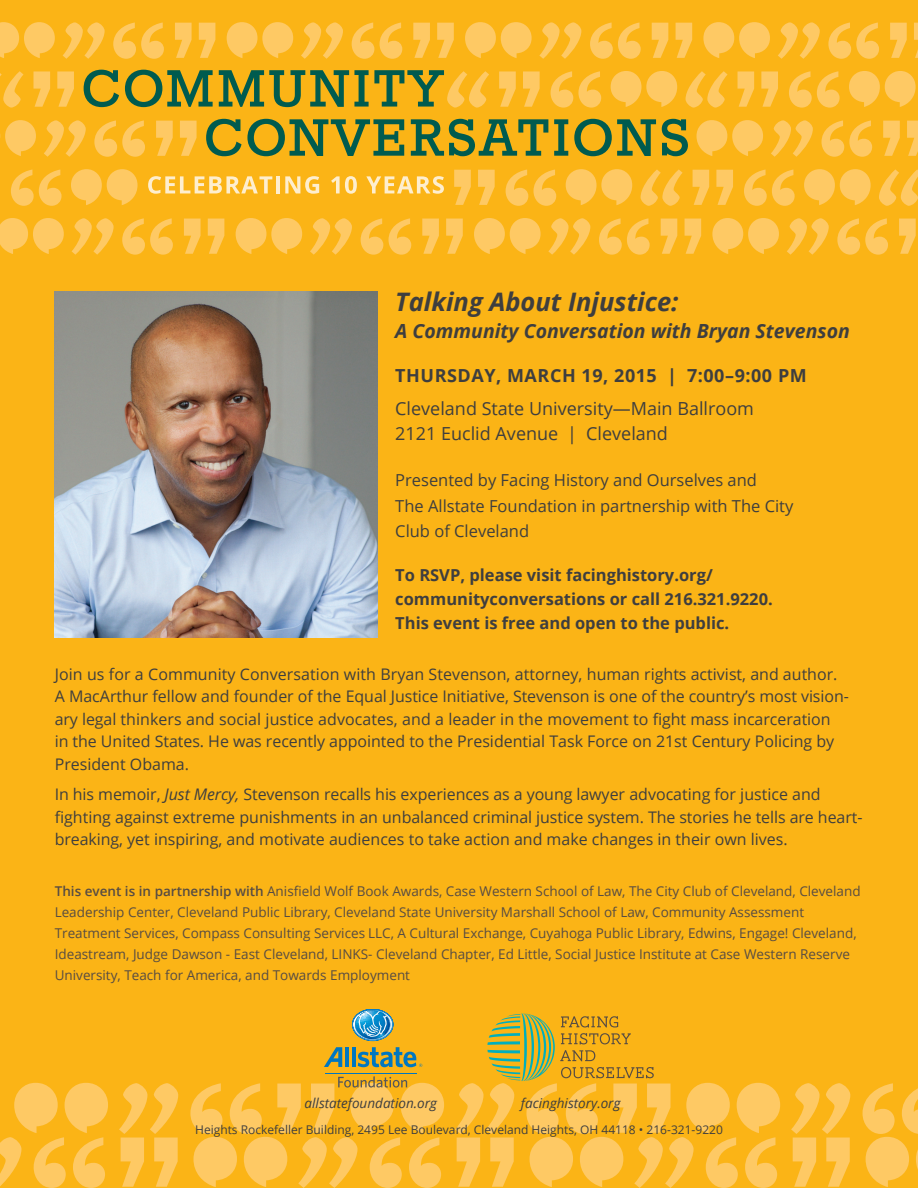
<style>
.page{position:relative;width:918px;height:1188px;background:#fbb416}
.page>*{position:absolute;margin:0;border:0;box-sizing:border-box;transform-origin:0 0}
.t1{font:italic 700 25.5px "Open Sans";color:#3e3e3f}
.t2{font:italic 700 19.5px "Open Sans";color:#3e3e3f}
.t3{font:18px/25.5px "Open Sans";color:#3e3e3f}
.t4{font:700 18px "Open Sans";letter-spacing:.03em;color:#3e3e3f}
.t5{font:700 16.5px/24px "Open Sans";color:#3e3e3f}
.t6{font:16.5px/25.5px "Open Sans";color:#3e3e3f}
.t7{font:16.05px/22.5px "Open Sans";color:#3e3e3f}
.t8{font:13.5px/21px "Open Sans";color:#574c43}
.t9{font:italic 13.5px "Open Sans";color:#3e3e3f}
.t10{font:12px "Open Sans";color:#3e3e3f}
.s1{font-style:italic}
.s2{font-weight:600}
</style>
<div class="page">
<svg style="left:703px;top:22px;width:67px;height:36px"></svg>
<svg style="left:465px;top:22px;width:67px;height:36px"></svg>
<svg style="left:539px;top:22px;width:42px;height:37px"></svg>
<svg style="left:652px;top:23px;width:16px;height:35px"></svg>
<svg style="left:676px;top:23px;width:16px;height:35px"></svg>
<svg style="left:590px;top:22px;width:51px;height:37px"></svg>
<svg style="left:227px;top:22px;width:66px;height:36px"></svg>
<svg style="left:301px;top:22px;width:42px;height:37px"></svg>
<svg style="left:413px;top:23px;width:17px;height:35px"></svg>
<svg style="left:437px;top:23px;width:17px;height:35px"></svg>
<svg style="left:380px;top:22px;width:22px;height:37px"></svg>
<svg style="left:352px;top:22px;width:22px;height:37px"></svg>
<svg style="left:0;top:22px;width:55px;height:36px"></svg>
<svg style="left:63px;top:22px;width:42px;height:37px"></svg>
<svg style="left:175px;top:23px;width:17px;height:35px"></svg>
<svg style="left:199px;top:23px;width:16px;height:35px"></svg>
<svg style="left:113px;top:22px;width:51px;height:37px"></svg>
<svg style="left:778px;top:22px;width:42px;height:37px"></svg>
<svg style="left:890px;top:23px;width:17px;height:35px"></svg>
<svg style="left:914px;top:23px;width:4px;height:35px"></svg>
<svg style="left:828px;top:22px;width:51px;height:37px"></svg>
<svg style="left:611px;top:71px;width:66px;height:36px"></svg>
<svg style="left:499px;top:71px;width:17px;height:36px"></svg>
<svg style="left:523px;top:71px;width:17px;height:36px"></svg>
<svg style="left:551px;top:71px;width:50px;height:37px"></svg>
<svg style="left:686px;top:71px;width:42px;height:37px"></svg>
<svg style="left:849px;top:71px;width:67px;height:36px"></svg>
<svg style="left:738px;top:71px;width:16px;height:36px"></svg>
<svg style="left:761px;top:71px;width:17px;height:36px"></svg>
<svg style="left:789px;top:71px;width:51px;height:37px"></svg>
<svg style="left:0;top:71px;width:24px;height:37px"></svg>
<svg style="left:33px;top:71px;width:17px;height:36px"></svg>
<svg style="left:57px;top:71px;width:17px;height:36px"></svg>
<svg style="left:697px;top:120px;width:66px;height:36px"></svg>
<svg style="left:0;top:120px;width:36px;height:36px"></svg>
<svg style="left:44px;top:120px;width:42px;height:37px"></svg>
<svg style="left:156px;top:121px;width:17px;height:35px"></svg>
<svg style="left:180px;top:121px;width:17px;height:35px"></svg>
<svg style="left:94px;top:120px;width:51px;height:37px"></svg>
<svg style="left:771px;top:120px;width:42px;height:37px"></svg>
<svg style="left:883px;top:121px;width:17px;height:35px"></svg>
<svg style="left:907px;top:121px;width:11px;height:35px"></svg>
<svg style="left:822px;top:120px;width:50px;height:37px"></svg>
<svg style="left:566px;top:169px;width:66px;height:36px"></svg>
<svg style="left:454px;top:170px;width:17px;height:35px"></svg>
<svg style="left:478px;top:170px;width:17px;height:35px"></svg>
<svg style="left:506px;top:170px;width:50px;height:36px"></svg>
<svg style="left:641px;top:169px;width:42px;height:37px"></svg>
<svg style="left:804px;top:169px;width:67px;height:36px"></svg>
<svg style="left:693px;top:170px;width:16px;height:35px"></svg>
<svg style="left:716px;top:170px;width:17px;height:35px"></svg>
<svg style="left:744px;top:170px;width:51px;height:36px"></svg>
<svg style="left:879px;top:169px;width:39px;height:37px"></svg>
<svg style="left:71px;top:169px;width:67px;height:36px"></svg>
<svg style="left:11px;top:170px;width:51px;height:36px"></svg>
<svg style="left:712px;top:218px;width:67px;height:36px"></svg>
<svg style="left:474px;top:218px;width:67px;height:36px"></svg>
<svg style="left:548px;top:218px;width:42px;height:37px"></svg>
<svg style="left:661px;top:219px;width:16px;height:35px"></svg>
<svg style="left:685px;top:219px;width:16px;height:35px"></svg>
<svg style="left:599px;top:218px;width:51px;height:37px"></svg>
<svg style="left:236px;top:218px;width:66px;height:36px"></svg>
<svg style="left:310px;top:218px;width:42px;height:37px"></svg>
<svg style="left:422px;top:219px;width:17px;height:35px"></svg>
<svg style="left:446px;top:219px;width:17px;height:35px"></svg>
<svg style="left:389px;top:218px;width:22px;height:37px"></svg>
<svg style="left:361px;top:218px;width:22px;height:37px"></svg>
<svg style="left:0;top:218px;width:64px;height:36px"></svg>
<svg style="left:72px;top:218px;width:42px;height:37px"></svg>
<svg style="left:184px;top:219px;width:17px;height:35px"></svg>
<svg style="left:208px;top:219px;width:16px;height:35px"></svg>
<svg style="left:122px;top:218px;width:51px;height:37px"></svg>
<svg style="left:787px;top:218px;width:42px;height:37px"></svg>
<svg style="left:899px;top:219px;width:17px;height:35px"></svg>
<svg style="left:837px;top:218px;width:51px;height:37px"></svg>
<svg style="left:148px;top:176px;width:124px;height:18px"></svg>
<hr style="left:276px;top:176px;width:4px;height:17px;background:#feeece">
<svg style="left:285px;top:176px;width:34px;height:18px"></svg>
<svg style="left:331px;top:176px;width:26px;height:18px"></svg>
<svg style="left:366px;top:176px;width:78px;height:18px"></svg>
<svg style="left:206px;top:119px;width:198px;height:37px"></svg>
<svg style="left:411px;top:119px;width:137px;height:37px"></svg>
<svg style="left:554px;top:119px;width:14px;height:37px"></svg>
<svg style="left:574px;top:119px;width:82px;height:37px"></svg>
<svg style="left:662px;top:119px;width:26px;height:37px"></svg>
<svg style="left:84px;top:70px;width:35px;height:37px"></svg>
<svg style="left:125px;top:70px;width:88px;height:37px"></svg>
<svg style="left:219px;top:70px;width:270px;height:38px"></svg>
<svg style="left:0;top:1083px;width:108px;height:105px"></svg>
<svg style="left:119px;top:1083px;width:59px;height:104px"></svg>
<svg style="left:791px;top:1083px;width:59px;height:104px"></svg>
<svg style="left:863px;top:1083px;width:55px;height:104px"></svg>
<img style="left:55px;top:291px;width:323px;height:347px">
<svg style="left:352px;top:1009px;width:41px;height:32px"></svg>
<svg style="left:324px;top:1047px;width:18px;height:20px"></svg>
<hr style="left:345px;top:1047px;width:4px;height:20px;background:#0077c0">
<hr style="left:352px;top:1047px;width:4px;height:20px;background:#0077c0">
<svg style="left:358px;top:1047px;width:64px;height:20px"></svg>
<hr style="left:325px;top:1073px;width:91px;height:1px;background:#0077c0">
<svg style="left:190px;top:1076px;width:254px;height:112px"></svg>
<svg style="left:455px;top:1013px;width:325px;height:175px"></svg>
<h1 class="t1" style="left:395px;top:283px;width:285px">Talking About Injustice:</h1>
<p class="t2" style="left:395px;top:317px;width:456px">A Community Conversation with Bryan Stevenson</p>
<p class="t4" style="left:395px;top:363px;width:410px">thursday, march 19, 2015 | 7:00–9:00 PM</p>
<p class="t3" style="left:395px;top:395px;width:360px">Cleveland State University—Main Ballroom<br>2121 Euclid Avenue | Cleveland</p>
<p class="t6" style="left:395px;top:467px;width:400px">Presented by Facing History and Ourselves and<br>The Allstate Foundation in partnership with The City<br>Club of Cleveland</p>
<p class="t5" style="left:395px;top:563px;width:379px">To RSVP, please visit facinghistory.org/ communityconversations or call 216.321.9220.<br>This event is free and open to the public.</p>
<p class="t7" style="left:55px;top:662px;width:796px">Join us for a Community Conversation with Bryan Stevenson, attorney, human rights activist, and author.<br>A MacArthur fellow and founder of the Equal Justice Initiative, Stevenson is one of the country’s most vision&shy;ary legal thinkers and social justice advocates, and a leader in the movement to fight mass incarceration<br>in the United States. He was recently appointed to the Presidential Task Force on 21st Century Policing by President Obama.</p>
<p class="t7" style="left:55px;top:783px;width:809px">In his memoir, <span class="s1">Just Mercy,</span> Stevenson recalls his experiences as a young lawyer advocating for justice and fighting against extreme punishments in an unbalanced criminal justice system. The stories he tells are heart&shy;breaking, yet inspiring, and motivate audiences to take action and make changes in their own lives.</p>
<p class="t8" style="left:55px;top:881px;width:807px"><span class="s2">This event is in partnership with</span> Anisfield Wolf Book Awards, Case Western School of Law, The City Club of Cleveland, Cleveland Leadership Center, Cleveland Public Library, Cleveland State University Marshall School of Law, Community Assessment Treatment Services, Compass Consulting Services LLC, A Cultural Exchange, Cuyahoga Public Library, Edwins, Engage! Cleveland, Ideastream, Judge Dawson - East Cleveland, LINKS- Cleveland Chapter, Ed Little, Social Justice Institute at Case Western Reserve University, Teach for America, and Towards Employment</p>
<p class="t9" style="left:305px;top:1094px;width:134px">allstatefoundation.org</p>
<p class="t9" style="left:521px;top:1094px;width:101px">facinghistory.org</p>
<p class="t10" style="left:195px;top:1122px;width:529px">Heights Rockefeller Building, 2495 Lee Boulevard, Cleveland Heights, OH 44118 • 216-321-9220</p>
</div>
